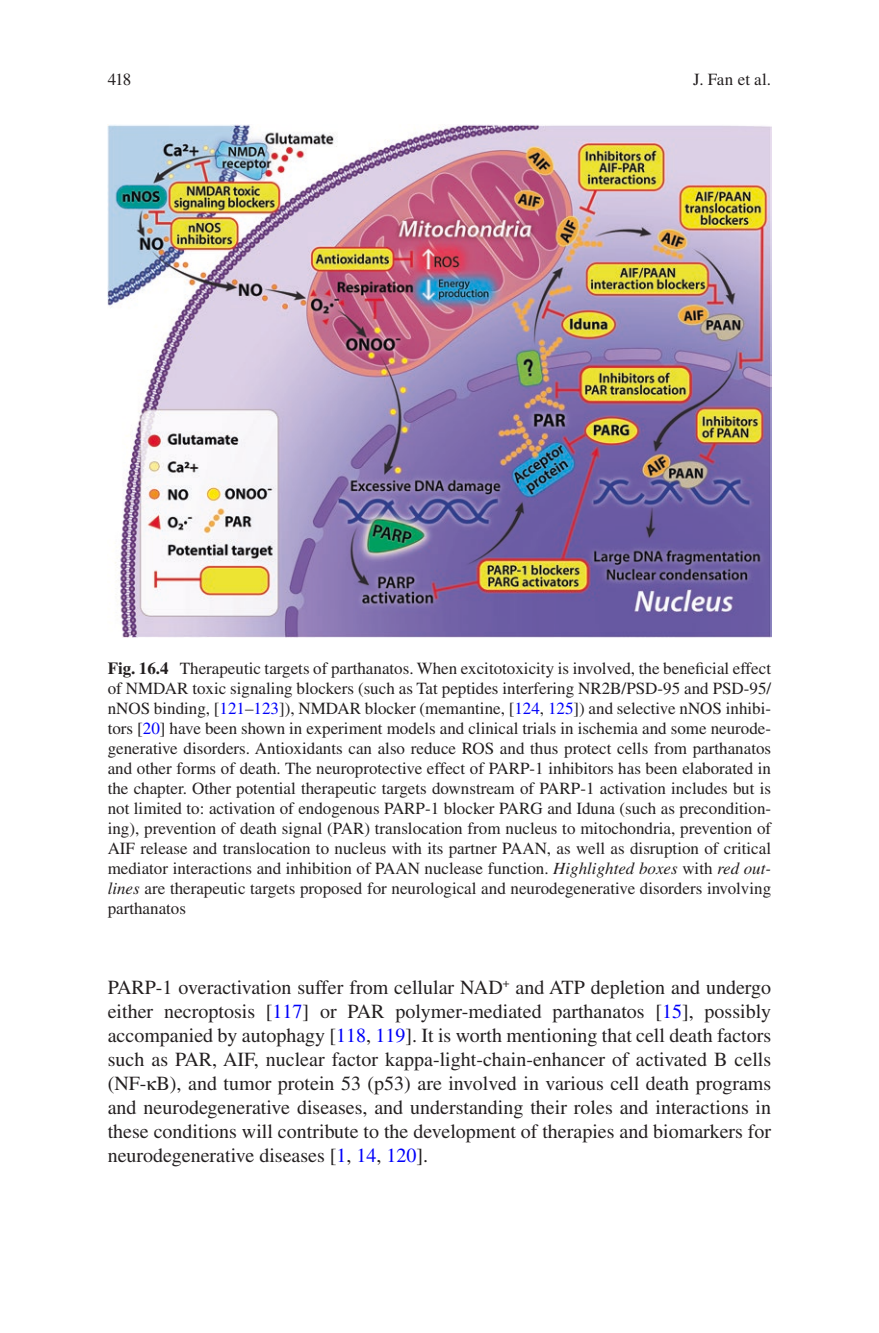
<style>
.page{position:relative;width:879px;height:1333px;background:#fff}
.page>*{position:absolute;margin:0;border:0;box-sizing:border-box;transform-origin:0 0}
.t1{font:20px/24px "Lswxrg Times LT Std";color:#231f20;text-align:justify}
.t2{font:17px/20px "Lswxrg Times LT Std";color:#231f20;text-align:justify}
.t3{font:17px "Ljbvvh Times LT Std";letter-spacing:.015em;color:#231f20}
.s1{font-family:"Xnldyh Times LT Std";font-weight:700}
.s2{color:#0000fa}
.s3{font-family:"Nsnwnv Times LT Std";font-style:italic}
.s4{font-family:"Bqkwgy STIX General"}
</style>
<div class="page">
<img style="left:108px;top:124px;width:663px;height:513px">
<p class="t2" style="left:108px;top:69px;width:25px">418</p>
<p class="t3" style="left:693px;top:70px;width:80px">J. Fan et al.</p>
<p class="t2" style="left:108px;top:657px;width:665px"><span class="s1">Fig. 16.4</span> Therapeutic targets of parthanatos. When excitotoxicity is involved, the beneficial effect of NMDAR toxic signaling blockers (such as Tat peptides interfering NR2B/PSD-95 and PSD-95/ nNOS binding, [<span class="s2">121</span>–<span class="s2">123</span>]), NMDAR blocker (memantine, [<span class="s2">124</span>, <span class="s2">125</span>]) and selective nNOS inhibi&shy;tors [<span class="s2">20</span>] have been shown in experiment models and clinical trials in ischemia and some neurode&shy;generative disorders. Antioxidants can also reduce ROS and thus protect cells from parthanatos and other forms of death. The neuroprotective effect of PARP-1 inhibitors has been elaborated in the chapter. Other potential therapeutic targets downstream of PARP-1 activation includes but is not limited to: activation of endogenous PARP-1 blocker PARG and Iduna (such as precondition&shy;ing), prevention of death signal (PAR) translocation from nucleus to mitochondria, prevention of AIF release and translocation to nucleus with its partner PAAN, as well as disruption of critical mediator interactions and inhibition of PAAN nuclease function. <span class="s3">Highlighted boxes</span> with <span class="s3">red out&shy;lines</span> are therapeutic targets proposed for neurological and neurodegenerative disorders involving parthanatos</p>
<p class="t1" style="left:108px;top:974px;width:665px">PARP-1 overactivation suffer from cellular NAD<sup>+</sup> and ATP depletion and undergo either necroptosis [<span class="s2">117</span>] or PAR polymer-mediated parthanatos [<span class="s2">15</span>], possibly accompanied by autophagy [<span class="s2">118</span>, <span class="s2">119</span>]. It is worth mentioning that cell death factors such as PAR, AIF, nuclear factor kappa-light-chain-enhancer of activated B cells (NF-<span class="s4">κ</span>B), and tumor protein 53 (p53) are involved in various cell death programs and neurodegenerative diseases, and understanding their roles and interactions in these conditions will contribute to the development of therapies and biomarkers for neurodegenerative diseases [<span class="s2">1</span>, <span class="s2">14</span>, <span class="s2">120</span>].</p>
</div>
